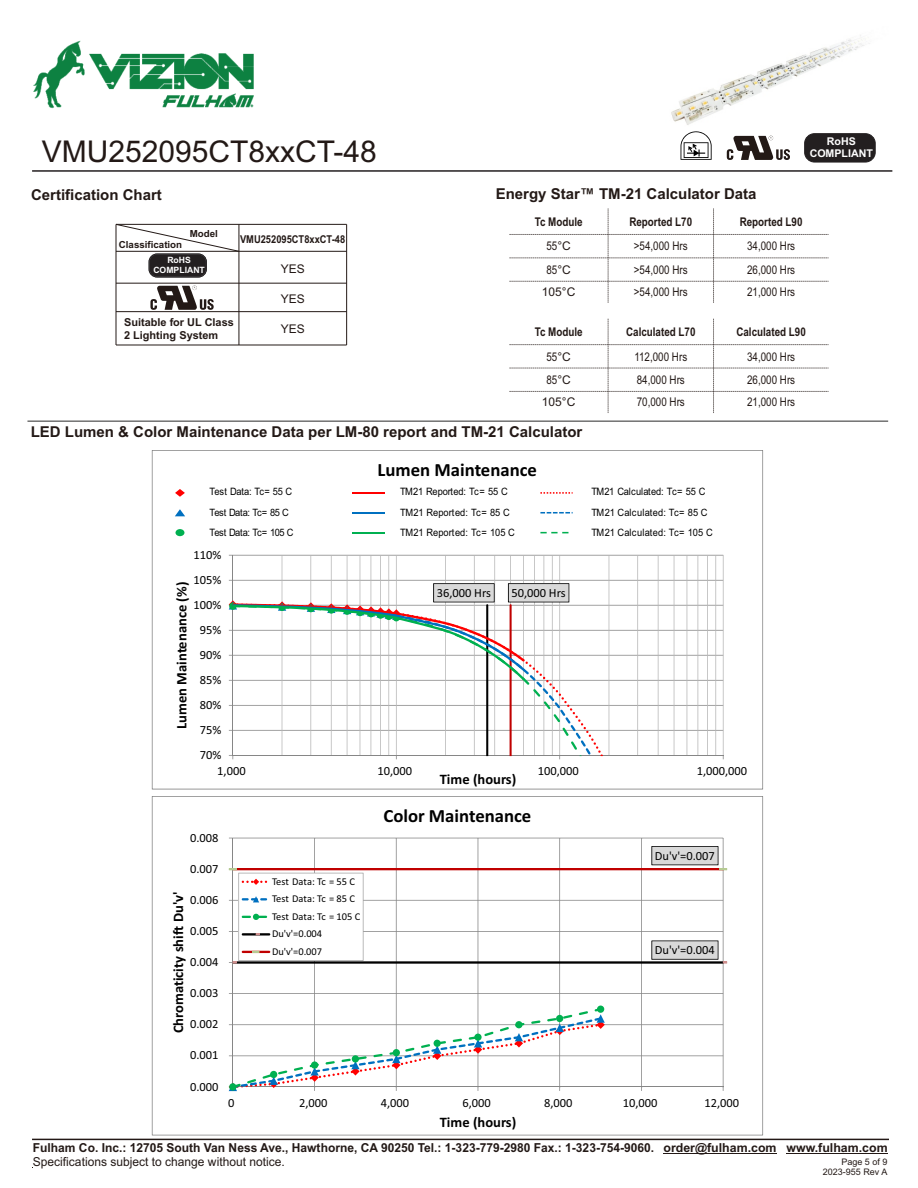
<style>
.page{position:relative;width:918px;height:1188px;background:#fff}
.page>*{position:absolute;margin:0;border:0;box-sizing:border-box;transform-origin:0 0}
.t1{font:30px "Arial";color:#231916}
.t2{font:700 18.75px "Calibri";color:#000}
.t3{font:700 15px "Arial";color:#231916}
.t4{font:700 14.55px "Calibri";color:#000}
.t5{font:12.45px "Calibri";color:#000}
.t6{font:700 12.3px "Arial";color:#231916}
.t7{font:12.3px "Arial";color:#231916}
.t8{font:12px "Arial Narrow";color:#231916}
.t9{font:700 12px "Arial Narrow";color:#231916}
.t10{font:12px "Arial";color:#231916}
.t11{font:700 10.95px/12.1px "Arial";color:#231916}
.t12{font:700 10.8px "Arial";color:#231916;scale:.86 1}
.t13{font:700 10.65px "Arial";color:#fff}
.t14{font:10.5px/17.5px "Calibri";color:#000}
.t15{font:10.2px "Arial";letter-spacing:-.01em;color:#000;scale:.91 1}
.t16{font:10.2px "Arial";letter-spacing:-.04em;color:#000;scale:.91 1}
.t17{font:10.05px "Arial";color:#000;scale:.92 1}
.t18{font:10.05px "Arial";letter-spacing:-.045em;color:#000;scale:.92 1}
.t19{font:700 9.75px "Arial";color:#231916}
.t20{font:9px/10.8px "Arial";color:#231916;text-align:right}
.t21{font:700 8.7px/9.6px "Arial";color:#fff;text-align:center}
.s1{font-family:"Arial"}
</style>
<div class="page">
<hr style="left:32px;top:1139px;width:857px;height:1px;background:#231916">
<hr style="left:664px;top:1153px;width:113px;height:1px;background:#231916">
<hr style="left:786px;top:1153px;width:102px;height:1px;background:#231916">
<svg style="left:509px;top:208px;width:320px;height:95px"></svg>
<svg style="left:509px;top:318px;width:320px;height:95px"></svg>
<hr style="left:27px;top:420px;width:861px;height:2px;background:#717171">
<hr style="left:116px;top:345px;width:231px;height:1px;background:#231916">
<hr style="left:116px;top:283px;width:231px;height:1px;background:#231916">
<hr style="left:116px;top:251px;width:231px;height:1px;background:#231916">
<hr style="left:346px;top:224px;width:1px;height:121px;background:#231916">
<hr style="left:239px;top:224px;width:1px;height:121px;background:#231916">
<hr style="left:116px;top:224px;width:1px;height:121px;background:#231916">
<hr style="left:116px;top:311px;width:231px;height:1px;background:#231916">
<div style="left:149px;top:254px;width:58px;height:23px;background:#231f20;border:1px solid #6d6e71;border-radius:8px"></div>
<div style="left:149px;top:254px;width:58px;height:23px;border:1px solid #231f20;border-radius:8px"></div>
<svg style="left:116px;top:225px;width:123px;height:27px"></svg>
<hr style="left:116px;top:224px;width:231px;height:1px;background:#231916">
<svg style="left:150px;top:286px;width:64px;height:24px"></svg>
<svg style="left:152px;top:450px;width:611px;height:340px"></svg>
<svg style="left:540px;top:492px;width:33px;height:2px"></svg>
<svg style="left:540px;top:512px;width:33px;height:2px"></svg>
<svg style="left:540px;top:532px;width:28px;height:1px"></svg>
<hr style="left:352px;top:492px;width:32px;height:2px;background:#f00">
<hr style="left:352px;top:512px;width:32px;height:2px;background:#0070c0">
<hr style="left:352px;top:532px;width:32px;height:1px;background:#00b050">
<svg style="left:175px;top:489px;width:10px;height:8px"></svg>
<div style="left:176px;top:529px;width:8px;height:7px;background:#00b050;border-radius:50%"></div>
<svg style="left:175px;top:509px;width:10px;height:7px"></svg>
<div style="left:197px;top:483px;width:137px;height:20px;background:#fff"></div>
<div style="left:197px;top:503px;width:137px;height:20px;background:#fff"></div>
<div style="left:197px;top:524px;width:137px;height:19px;background:#fff"></div>
<div style="left:387px;top:483px;width:138px;height:20px;background:#fff"></div>
<div style="left:387px;top:503px;width:138px;height:20px;background:#fff"></div>
<div style="left:387px;top:524px;width:138px;height:19px;background:#fff"></div>
<div style="left:578px;top:483px;width:139px;height:20px;background:#fff"></div>
<div style="left:578px;top:503px;width:139px;height:20px;background:#fff"></div>
<div style="left:578px;top:524px;width:139px;height:19px;background:#fff"></div>
<svg style="left:152px;top:796px;width:611px;height:339px"></svg>
<img style="left:671px;top:35px;width:199px;height:99px">
<hr style="left:32px;top:170px;width:860px;height:2px;background:#231f20">
<div style="left:805px;top:134px;width:70px;height:28px;background:#231f20;border-radius:10px"></div>
<div style="left:805px;top:134px;width:70px;height:28px;border:1px solid #231f20;border-radius:10px"></div>
<svg style="left:727px;top:136px;width:63px;height:24px"></svg>
<svg style="left:681px;top:129px;width:31px;height:31px"></svg>
<img style="left:33px;top:40px;width:221px;height:69px">
<p class="t13" style="left:827px;top:138px;width:31px">RoHS</p>
<h1 class="t1" style="left:42px;top:140px;width:337px">VMU252095CT8xxCT-48</h1>
<p class="t13" style="left:810px;top:150px;width:65px">COMPLIANT</p>
<p class="t3" style="left:31px;top:189px;width:132px">Certification Chart</p>
<p class="t3" style="left:496px;top:189px;width:262px">Energy Star™ TM-21 Calculator Data</p>
<p class="t9" style="left:535px;top:217px;width:49px">Tc Module</p>
<p class="t9" style="left:629px;top:217px;width:64px">Reported L70</p>
<p class="t9" style="left:740px;top:217px;width:64px">Reported L90</p>
<p class="t8" style="left:546px;top:242px;width:26px">55<span class="s1">°C</span></p>
<p class="t8" style="left:634px;top:242px;width:55px">&gt;54,000 Hrs</p>
<p class="t8" style="left:747px;top:242px;width:50px">34,000 Hrs</p>
<p class="t8" style="left:546px;top:265px;width:26px">85<span class="s1">°C</span></p>
<p class="t8" style="left:634px;top:265px;width:55px">&gt;54,000 Hrs</p>
<p class="t8" style="left:747px;top:265px;width:50px">26,000 Hrs</p>
<p class="t10" style="left:542px;top:287px;width:35px">105°C</p>
<p class="t8" style="left:634px;top:288px;width:55px">&gt;54,000 Hrs</p>
<p class="t8" style="left:747px;top:288px;width:50px">21,000 Hrs</p>
<p class="t9" style="left:535px;top:327px;width:49px">Tc Module</p>
<p class="t9" style="left:626px;top:327px;width:71px">Calculated L70</p>
<p class="t9" style="left:736px;top:327px;width:71px">Calculated L90</p>
<p class="t8" style="left:546px;top:352px;width:26px">55<span class="s1">°C</span></p>
<p class="t8" style="left:634px;top:352px;width:54px">112,000 Hrs</p>
<p class="t8" style="left:747px;top:352px;width:50px">34,000 Hrs</p>
<p class="t8" style="left:546px;top:375px;width:26px">85<span class="s1">°C</span></p>
<p class="t8" style="left:637px;top:375px;width:50px">84,000 Hrs</p>
<p class="t8" style="left:747px;top:375px;width:50px">26,000 Hrs</p>
<p class="t10" style="left:542px;top:398px;width:35px">105°C</p>
<p class="t8" style="left:637px;top:398px;width:50px">70,000 Hrs</p>
<p class="t8" style="left:747px;top:398px;width:50px">21,000 Hrs</p>
<p class="t3" style="left:31px;top:426px;width:553px">LED Lumen &amp; Color Maintenance Data per LM-80 report and TM-21 Calculator</p>
<p class="t19" style="left:190px;top:229px;width:30px">Model</p>
<p class="t12" style="left:240px;top:235px;width:124px">VMU252095CT8xxCT-48</p>
<p class="t19" style="left:119px;top:241px;width:65px">Classification</p>
<p class="t21" style="left:153px;top:256px;width:53px">RoHS<br>COMPLIANT</p>
<p class="t10" style="left:281px;top:264px;width:25px">YES</p>
<p class="t10" style="left:281px;top:294px;width:25px">YES</p>
<p class="t10" style="left:281px;top:324px;width:25px">YES</p>
<p class="t11" style="left:124px;top:317px;width:111px">Suitable for UL Class<br>2 Lighting System</p>
<p class="t15" style="left:210px;top:488px;width:92px">Test Data: Tc= 55 C</p>
<p class="t18" style="left:210px;top:508px;width:88px">Test Data: Tc= 85 C</p>
<p class="t16" style="left:210px;top:528px;width:94px">Test Data: Tc= 105 C</p>
<p class="t5" style="left:193px;top:549px;width:29px">110%</p>
<p class="t5" style="left:193px;top:575px;width:29px">105%</p>
<p class="t4" style="left:175px;top:729px;width:148px;rotate:-90deg">Lumen Maintenance (%)</p>
<p class="t5" style="left:193px;top:600px;width:29px">100%</p>
<p class="t5" style="left:200px;top:625px;width:23px">95%</p>
<p class="t5" style="left:200px;top:650px;width:23px">90%</p>
<p class="t5" style="left:200px;top:675px;width:23px">85%</p>
<p class="t5" style="left:200px;top:700px;width:23px">80%</p>
<p class="t5" style="left:200px;top:725px;width:23px">75%</p>
<p class="t5" style="left:200px;top:750px;width:23px">70%</p>
<h2 class="t2" style="left:378px;top:462px;width:161px">Lumen Maintenance</h2>
<p class="t15" style="left:400px;top:488px;width:120px">TM21 Reported: Tc= 55 C</p>
<p class="t17" style="left:400px;top:508px;width:121px">TM21 Reported: Tc= 85 C</p>
<p class="t15" style="left:400px;top:528px;width:128px">TM21 Reported: Tc= 105 C</p>
<p class="t5" style="left:437px;top:588px;width:56px">36,000 Hrs</p>
<p class="t5" style="left:511px;top:588px;width:56px">50,000 Hrs</p>
<p class="t15" style="left:591px;top:488px;width:127px">TM21 Calculated: Tc= 55 C</p>
<p class="t17" style="left:591px;top:508px;width:128px">TM21 Calculated: Tc= 85 C</p>
<p class="t15" style="left:591px;top:528px;width:135px">TM21 Calculated: Tc= 105 C</p>
<p class="t5" style="left:217px;top:766px;width:30px">1,000</p>
<p class="t5" style="left:378px;top:766px;width:36px">10,000</p>
<p class="t5" style="left:538px;top:766px;width:43px">100,000</p>
<p class="t5" style="left:697px;top:766px;width:52px">1,000,000</p>
<p class="t4" style="left:440px;top:773px;width:78px">Time (hours)</p>
<p class="t5" style="left:190px;top:832px;width:30px">0.008</p>
<p class="t5" style="left:190px;top:863px;width:30px">0.007</p>
<p class="t4" style="left:172px;top:1033px;width:143px;rotate:-90deg">Chromaticity shift Du'v'</p>
<p class="t5" style="left:190px;top:894px;width:30px">0.006</p>
<p class="t5" style="left:190px;top:926px;width:30px">0.005</p>
<p class="t5" style="left:190px;top:957px;width:30px">0.004</p>
<p class="t5" style="left:190px;top:988px;width:30px">0.003</p>
<p class="t5" style="left:190px;top:1019px;width:30px">0.002</p>
<p class="t5" style="left:190px;top:1050px;width:30px">0.001</p>
<p class="t5" style="left:190px;top:1081px;width:30px">0.000</p>
<p class="t14" style="left:272px;top:873px;width:90px">Test Data: Tc = 55 C<br>Test Data: Tc = 85 C<br>Test Data: Tc = 105 C<br>Du'v'=0.004<br>Du'v'=0.007</p>
<h2 class="t2" style="left:383px;top:808px;width:149px">Color Maintenance</h2>
<p class="t5" style="left:655px;top:851px;width:62px">Du'v'=0.007</p>
<p class="t5" style="left:655px;top:945px;width:62px">Du'v'=0.004</p>
<p class="t5" style="left:228px;top:1097px;width:8px">0</p>
<p class="t5" style="left:299px;top:1097px;width:30px">2,000</p>
<p class="t5" style="left:381px;top:1097px;width:30px">4,000</p>
<p class="t5" style="left:462px;top:1097px;width:30px">6,000</p>
<p class="t5" style="left:544px;top:1097px;width:30px">8,000</p>
<p class="t5" style="left:623px;top:1097px;width:36px">10,000</p>
<p class="t5" style="left:704px;top:1097px;width:36px">12,000</p>
<p class="t4" style="left:440px;top:1116px;width:78px">Time (hours)</p>
<p class="t6" style="left:33px;top:1143px;width:623px">Fulham Co. Inc.: 12705 South Van Ness Ave., Hawthorne, CA 90250 Tel.: 1-323-779-2980 Fax.: 1-323-754-9060.</p>
<p class="t7" style="left:33px;top:1157px;width:253px">Specifications subject to change without notice.</p>
<p class="t6" style="left:664px;top:1143px;width:226px">order@fulham.com www.fulham.com</p>
<p class="t20" style="left:823px;top:1157px;width:66px">Page 5 of 9<br>2023-955 Rev A</p>
</div>
